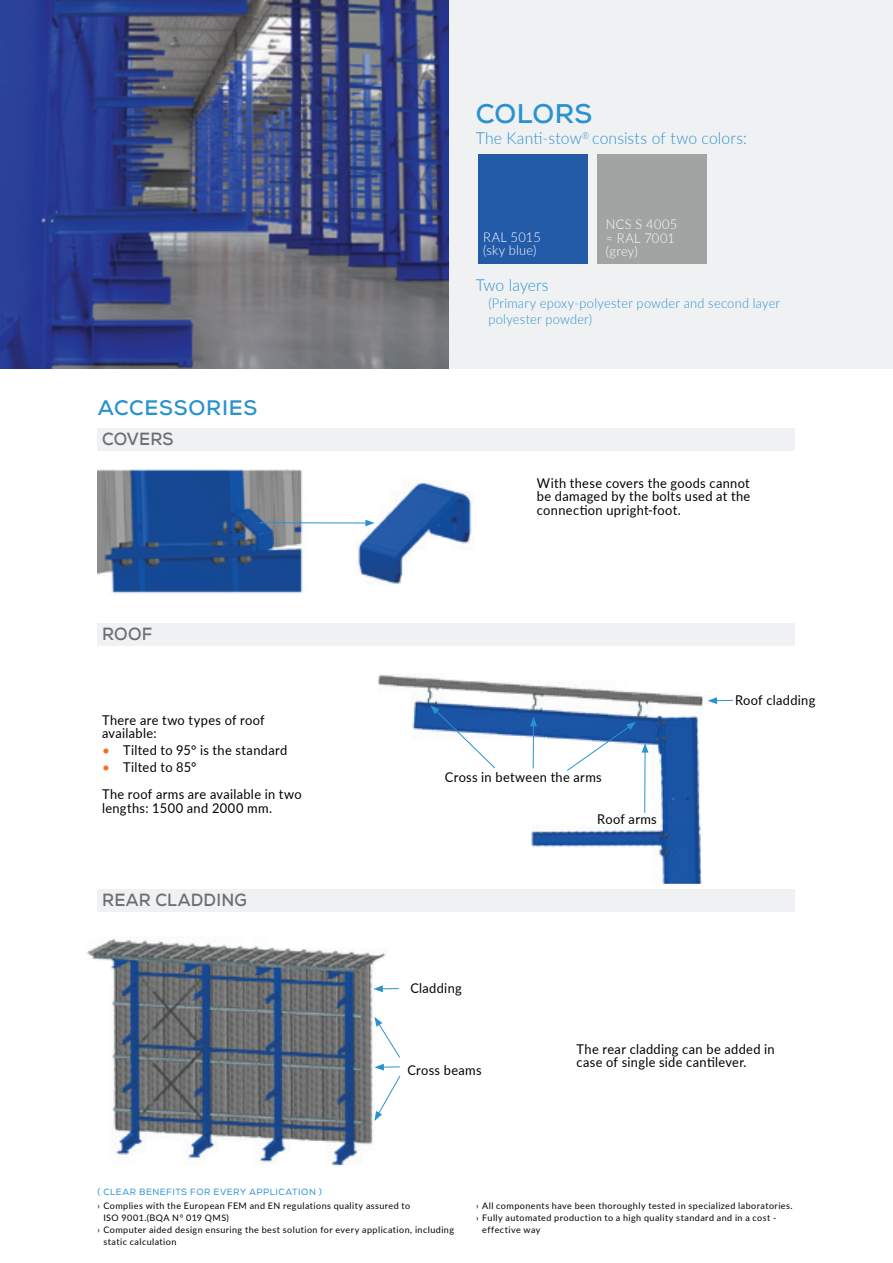
<style>
.page{position:relative;width:893px;height:1263px;background:#fff}
.page>*{position:absolute;margin:0;border:0;box-sizing:border-box;transform-origin:0 0}
.t1{font:700 27px "Nexa";letter-spacing:.005em;color:#2a92d0}
.t2{font:700 21px "Nexa";letter-spacing:.035em;color:#2a92d0}
.t3{font:700 17.7px "Nexa";letter-spacing:.01em;color:#6d6e71;scale:.95 1}
.t4{font:300 16.5px "Lato";letter-spacing:.005em;color:#2a92d0;scale:.95 1}
.t5{font:13.5px/13.5px "Lato";letter-spacing:.025em;color:#000;scale:.95 1}
.t6{font:300 13.5px/16.5px "Lato";letter-spacing:.02em;color:#2a92d0;scale:.95 1}
.t7{font:300 13.5px/13.5px "Lato";letter-spacing:.02em;color:#fff;scale:.95 1}
.t8{font:9px "Lato";letter-spacing:.05em;color:#000}
.t9{font:9px "Nexa";letter-spacing:.06em;color:#2a92d0}
.s1{color:#f36e21}
</style>
<div class="page">
<div style="left:0;top:0;width:893px;height:368px;background:#f0f1f2"></div>
<div style="left:478px;top:154px;width:110px;height:110px;background:#245ba9"></div>
<div style="left:597px;top:154px;width:110px;height:110px;background:#a2a3a3"></div>
<img style="left:0;top:0;width:449px;height:368px">
<div style="left:98px;top:428px;width:697px;height:22px;background:#f0f1f3"></div>
<div style="left:98px;top:623px;width:697px;height:22px;background:#f0f1f3"></div>
<div style="left:98px;top:889px;width:697px;height:23px;background:#f0f1f3"></div>
<img style="left:354px;top:482px;width:118px;height:102px">
<img style="left:98px;top:469px;width:208px;height:125px">
<hr style="left:260px;top:522px;width:108px;height:1px;background:#2a92d0">
<svg style="left:365px;top:520px;width:10px;height:6px"></svg>
<img style="left:378px;top:674px;width:325px;height:210px">
<hr style="left:644px;top:750px;width:1px;height:63px;background:#2a92d0">
<svg style="left:642px;top:743px;width:6px;height:9px"></svg>
<svg style="left:708px;top:697px;width:25px;height:7px"></svg>
<hr style="left:533px;top:724px;width:1px;height:44px;background:#2a92d0">
<svg style="left:530px;top:717px;width:7px;height:9px"></svg>
<svg style="left:566px;top:722px;width:70px;height:49px"></svg>
<svg style="left:430px;top:705px;width:66px;height:64px"></svg>
<img style="left:87px;top:936px;width:299px;height:230px">
<svg style="left:373px;top:985px;width:26px;height:7px"></svg>
<svg style="left:374px;top:1017px;width:26px;height:41px"></svg>
<svg style="left:374px;top:1064px;width:27px;height:57px"></svg>
<hr style="left:892px;top:0;width:1px;height:368px;background:#dadde0">
<hr style="left:892px;top:424px;width:1px;height:382px;background:#dadde0">
<h1 class="t1" style="left:476px;top:96px;width:118px">COLORS</h1>
<p class="t4" style="left:476px;top:127px;width:287px">The Kanti-stow<sup>®</sup> consists of two colors:</p>
<p class="t7" style="left:483px;top:230px;width:62px">RAL 5015 (sky blue)</p>
<p class="t7" style="left:606px;top:217px;width:77px">NCS S 4005 ≈ RAL 7001 (grey)</p>
<h2 class="t2" style="left:98px;top:394px;width:161px">ACCESSORIES</h2>
<h3 class="t3" style="left:102px;top:427px;width:77px">COVERS</h3>
<h3 class="t3" style="left:102px;top:622px;width:54px">ROOF</h3>
<p class="t5" style="left:102px;top:713px;width:173px">There are two types of roof available:</p>
<p class="t5" style="left:102px;top:743px;width:196px"><span class="s1">•</span> Tilted to 95° is the standard</p>
<p class="t5" style="left:102px;top:753px;width:212px;line-height:27px"><span class="s1">•</span> Tilted to 85°<br>The roof arms are available in two</p>
<p class="t5" style="left:102px;top:800px;width:180px">lengths: 1500 and 2000 mm.</p>
<h3 class="t3" style="left:102px;top:888px;width:154px">REAR CLADDING</h3>
<p class="t4" style="left:476px;top:274px;width:78px">Two layers</p>
<p class="t6" style="left:488px;top:294px;width:308px">(Primary epoxy-polyester powder and second layer polyester powder)</p>
<p class="t5" style="left:537px;top:476px;width:226px;text-align:justify">With these covers the goods cannot be damaged by the bolts used at the connection upright-foot.</p>
<p class="t5" style="left:445px;top:770px;width:167px">Cross in between the arms</p>
<p class="t5" style="left:410px;top:981px;width:56px">Cladding</p>
<p class="t5" style="left:597px;top:811px;width:64px">Roof arms</p>
<p class="t5" style="left:735px;top:693px;width:86px">Roof cladding</p>
<p class="t5" style="left:407px;top:1062px;width:80px">Cross beams</p>
<p class="t5" style="left:577px;top:1041px;width:210px">The rear cladding can be added in case of single side cantilever.</p>
<p class="t9" style="left:97px;top:1186px;width:226px">( CLEAR BENEFITS FOR EVERY APPLICATION )</p>
<p class="t8" style="left:97px;top:1199px;width:314px">› Complies with the European FEM and EN regulations quality assured to</p>
<p class="t8" style="left:103px;top:1211px;width:127px">ISO 9001.(BQA N° 019 QMS)</p>
<p class="t8" style="left:97px;top:1223px;width:358px">› Computer aided design ensuring the best solution for every application, including</p>
<p class="t8" style="left:103px;top:1235px;width:75px">static calculation</p>
<p class="t8" style="left:476px;top:1199px;width:318px">› All components have been thoroughly tested in specialized laboratories.</p>
<p class="t8" style="left:476px;top:1211px;width:302px">› Fully automated production to a high quality standard and in a cost -</p>
<p class="t8" style="left:482px;top:1223px;width:60px">effective way</p>
</div>
